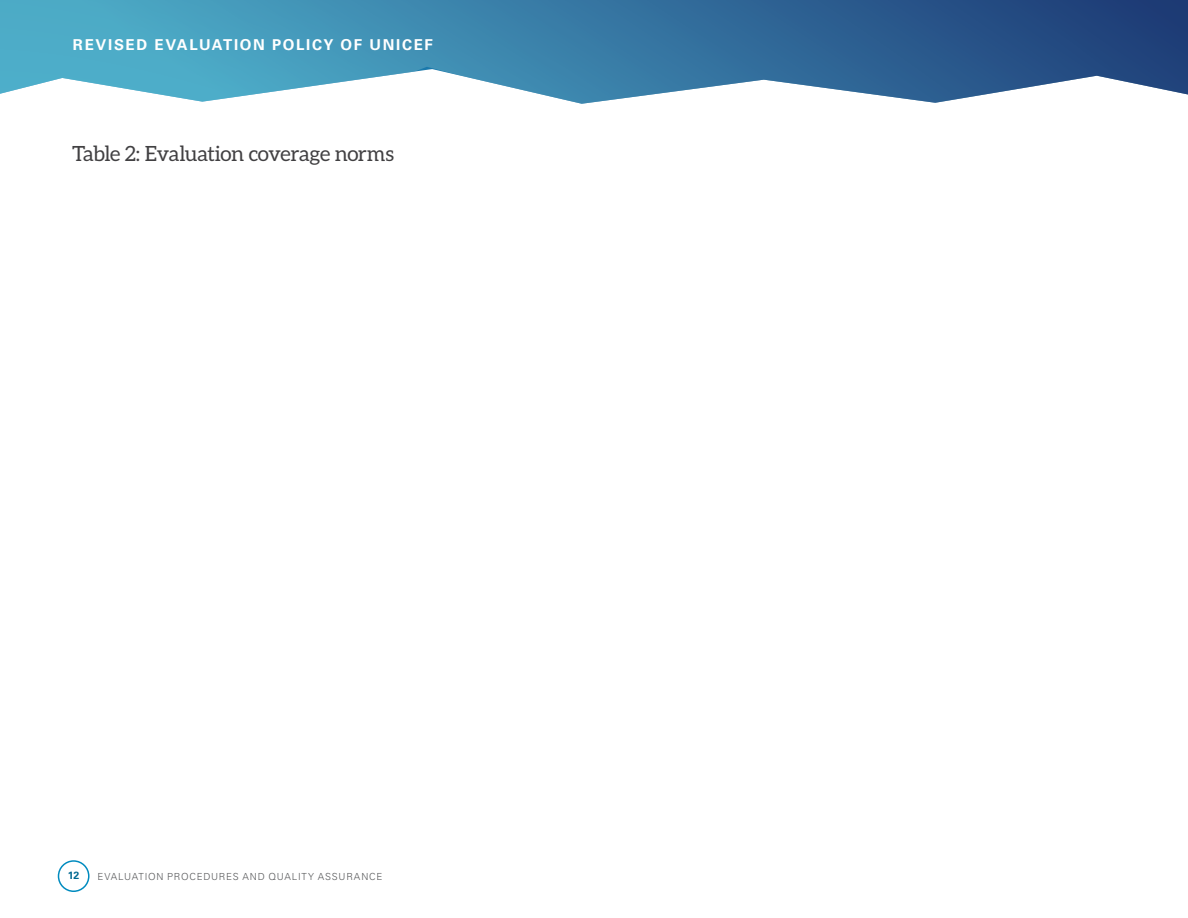
<style>
.page{position:relative;width:1188px;height:918px;background:#fff}
.page>*{position:absolute;margin:0;border:0;box-sizing:border-box;transform-origin:0 0}
.t1{font:21px "Aleo";letter-spacing:-.025em;color:#414042}
.t2{font:700 15px "Univers LT Pro 65";letter-spacing:.11em;color:#fff}
.t3{font:700 10.5px "Univers LT Pro 65";color:#006991}
.t4{font:300 9.75px "Univers LT Pro 45";letter-spacing:.075em;color:#58595b}
</style>
<div class="page">
<div style="left:58px;top:860px;width:32px;height:32px;border:2px solid #008bbf;border-radius:50%"></div>
<svg style="left:0;top:0;width:1188px;height:104px;background:#558eb2"></svg>
<h2 class="t2" style="left:73px;top:36px;width:361px">REVISED EVALUATION POLICY OF UNICEF</h2>
<h1 class="t1" style="left:72px;top:142px;width:324px">Table 2: Evaluation coverage norms</h1>
<p class="t3" style="left:68px;top:869px;width:13px">12</p>
<p class="t4" style="left:98px;top:871px;width:286px">EVALUATION PROCEDURES AND QUALITY ASSURANCE</p>
</div>
